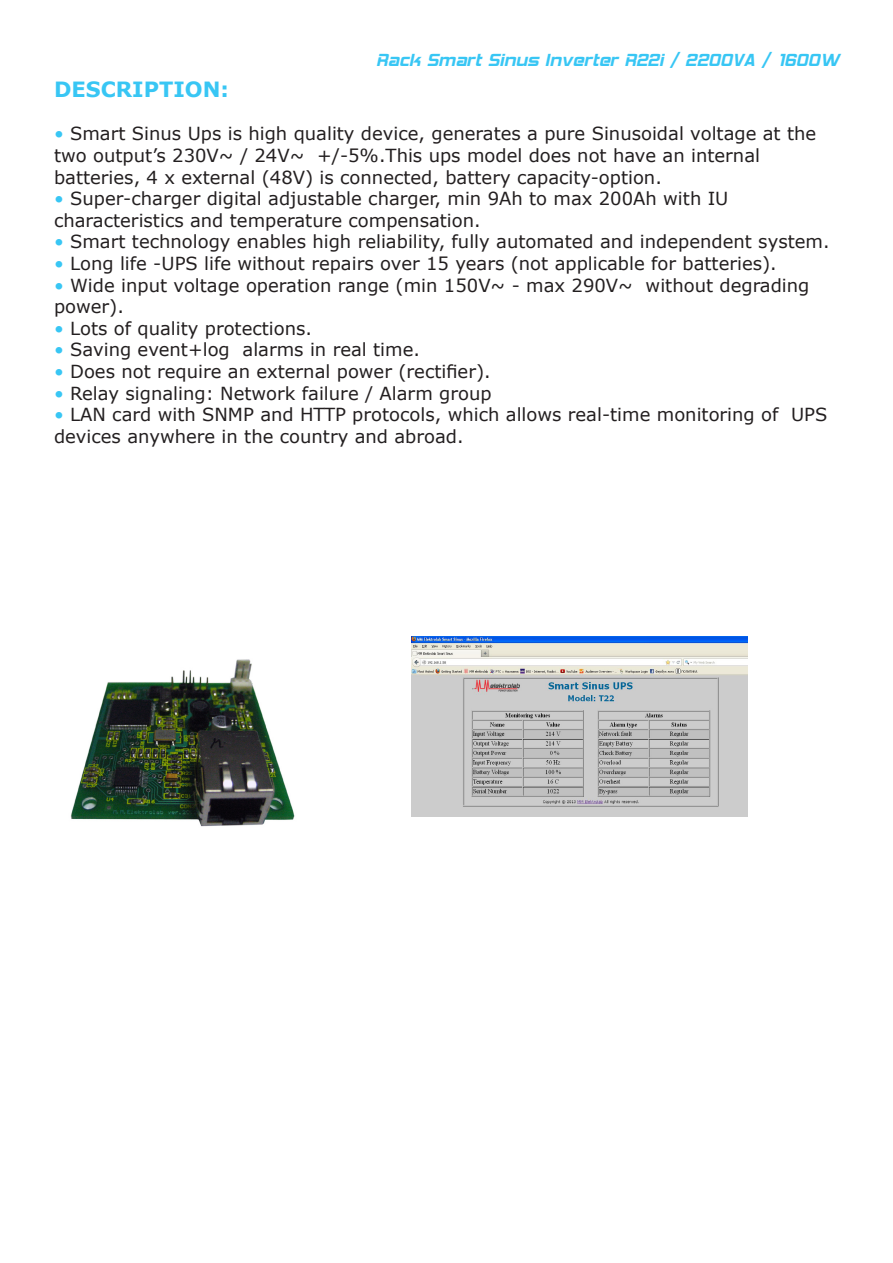
<style>
.page{position:relative;width:893px;height:1263px;background:#fff}
.page>*{position:absolute;margin:0;border:0;box-sizing:border-box;transform-origin:0 0}
.t1{font:21px "Hemi Head 426";color:#38c6f4}
.t2{font:700 21px "Verdana";color:#38c6f4}
.t3{font:18px/21.6px "Verdana";color:#231f20}
.s1{color:#38c6f4}
</style>
<div class="page">
<img style="left:70px;top:659px;width:225px;height:168px">
<img style="left:411px;top:636px;width:336px;height:180px">
<p class="t1" style="left:376px;top:51px;width:464px">Rack Smart Sinus Inverter R22i / 2200VA / 1600W</p>
<p class="t2" style="left:54px;top:75px;width:177px">DESCRIPTION:</p>
<p class="t3" style="left:54px;top:123px;width:764px"><span class="s1">•</span> Smart Sinus Ups is high quality device, generates a pure Sinusoidal voltage at the two output’s 230V~ / 24V~ +/-5%.This ups model does not have an internal</p>
<p class="t3" style="left:54px;top:166px;width:609px">batteries, 4 x external (48V) is connected, battery capacity-option.</p>
<p class="t3" style="left:54px;top:188px;width:676px"><span class="s1">•</span> Super-charger digital adjustable charger, min 9Ah to max 200Ah with IU</p>
<p class="t3" style="left:54px;top:209px;width:428px">characteristics and temperature compensation.</p>
<p class="t3" style="left:54px;top:231px;width:777px"><span class="s1">•</span> Smart technology enables high reliability, fully automated and independent system.</p>
<p class="t3" style="left:54px;top:252px;width:724px"><span class="s1">•</span> Long life -UPS life without repairs over 15 years (not applicable for batteries).</p>
<p class="t3" style="left:54px;top:274px;width:757px"><span class="s1">•</span> Wide input voltage operation range (min 150V~ - max 290V~ without degrading power).</p>
<p class="t3" style="left:54px;top:317px;width:260px"><span class="s1">•</span> Lots of quality protections.</p>
<p class="t3" style="left:54px;top:339px;width:367px"><span class="s1">•</span> Saving event+log alarms in real time.</p>
<p class="t3" style="left:54px;top:360px;width:438px"><span class="s1">•</span> Does not require an external power (rectifier).</p>
<p class="t3" style="left:54px;top:382px;width:439px"><span class="s1">•</span> Relay signaling: Network failure / Alarm group</p>
<p class="t3" style="left:54px;top:404px;width:775px"><span class="s1">•</span> LAN card with SNMP and HTTP protocols, which allows real-time monitoring of UPS devices anywhere in the country and abroad.</p>
</div>
